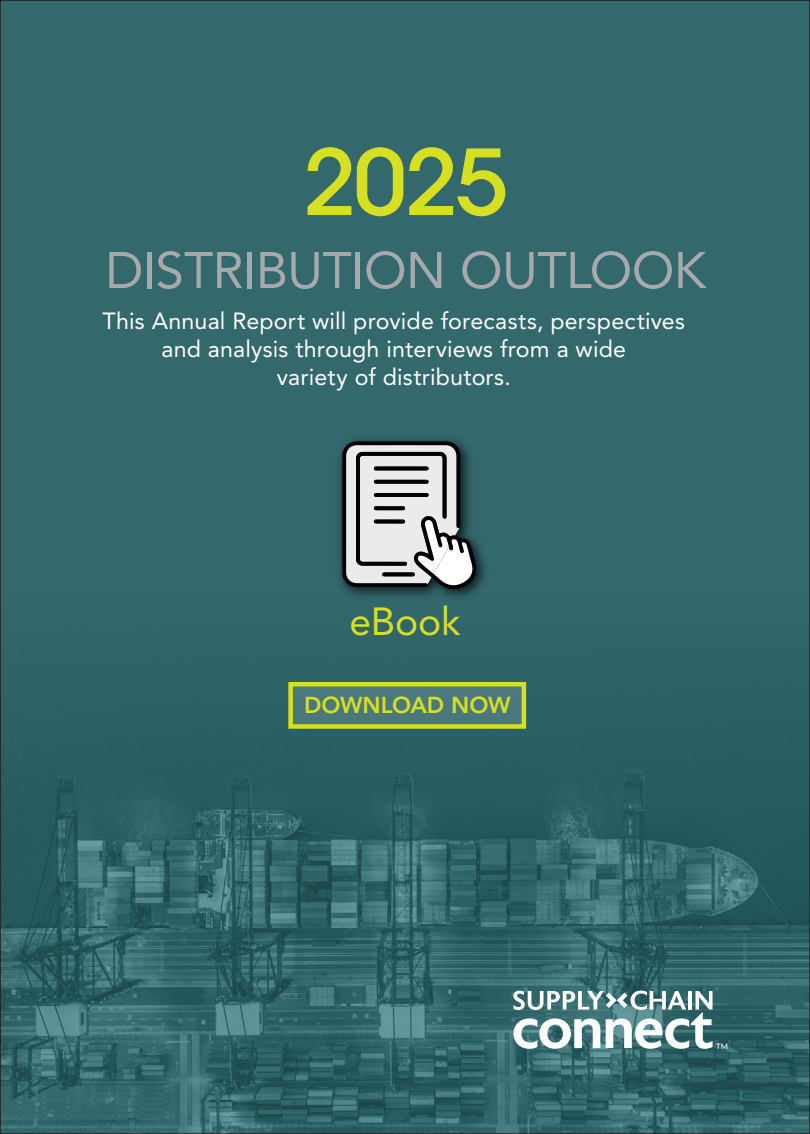
<style>
.page{position:relative;width:810px;height:1134px;background:#fff}
.page>*{position:absolute;margin:0;border:0;box-sizing:border-box;transform-origin:0 0}
.t1{font:500 90px "ITC Avant Garde Std";color:#d7df23}
.t2{font:51px "Avenir LT Std";letter-spacing:-.01em;color:#a7a9ac}
.t3{font:39px "Avenir LT Std";letter-spacing:-.005em;color:#d7df23}
.t4{font:23.25px/27.9px "Avenir LT Std";letter-spacing:.005em;color:#fff;text-align:center}
.t5{font:800 22.95px "Avenir LT Std";letter-spacing:-.005em;color:#d7df23}
.t6{font:500 7.8px "Montserrat";color:#fff}
</style>
<div class="page">
<svg style="left:3px;top:845px;width:804px;height:286px;background:#32676c"></svg>
<div style="left:0;top:0;width:810px;height:592px;background:#33686d"></div>
<div style="left:0;top:591px;width:810px;height:254px;background:#2c6166"></div>
<svg style="left:513px;top:991px;width:200px;height:58px"></svg>
<svg style="left:342px;top:441px;width:134px;height:148px;background:#9ba0a1"></svg>
<div style="left:291px;top:684px;width:233px;height:42px;background:#4b787c"></div>
<div style="left:288px;top:682px;width:238px;height:47px;border:4px solid #d7df23"></div>
<h1 class="t1" style="left:303px;top:127px;width:207px">2025</h1>
<h2 class="t2" style="left:106px;top:241px;width:602px">DISTRIBUTION OUTLOOK</h2>
<p class="t4" style="left:103px;top:307px;width:584px">This Annual Report will provide forecasts, perspectives and analysis through interviews from a wide<br>variety of distributors.</p>
<h3 class="t3" style="left:349px;top:599px;width:113px">eBook</h3>
<p class="t5" style="left:304px;top:691px;width:208px">DOWNLOAD NOW</p>
<p class="t6" style="left:716px;top:1040px;width:13px">TM</p>
</div>
